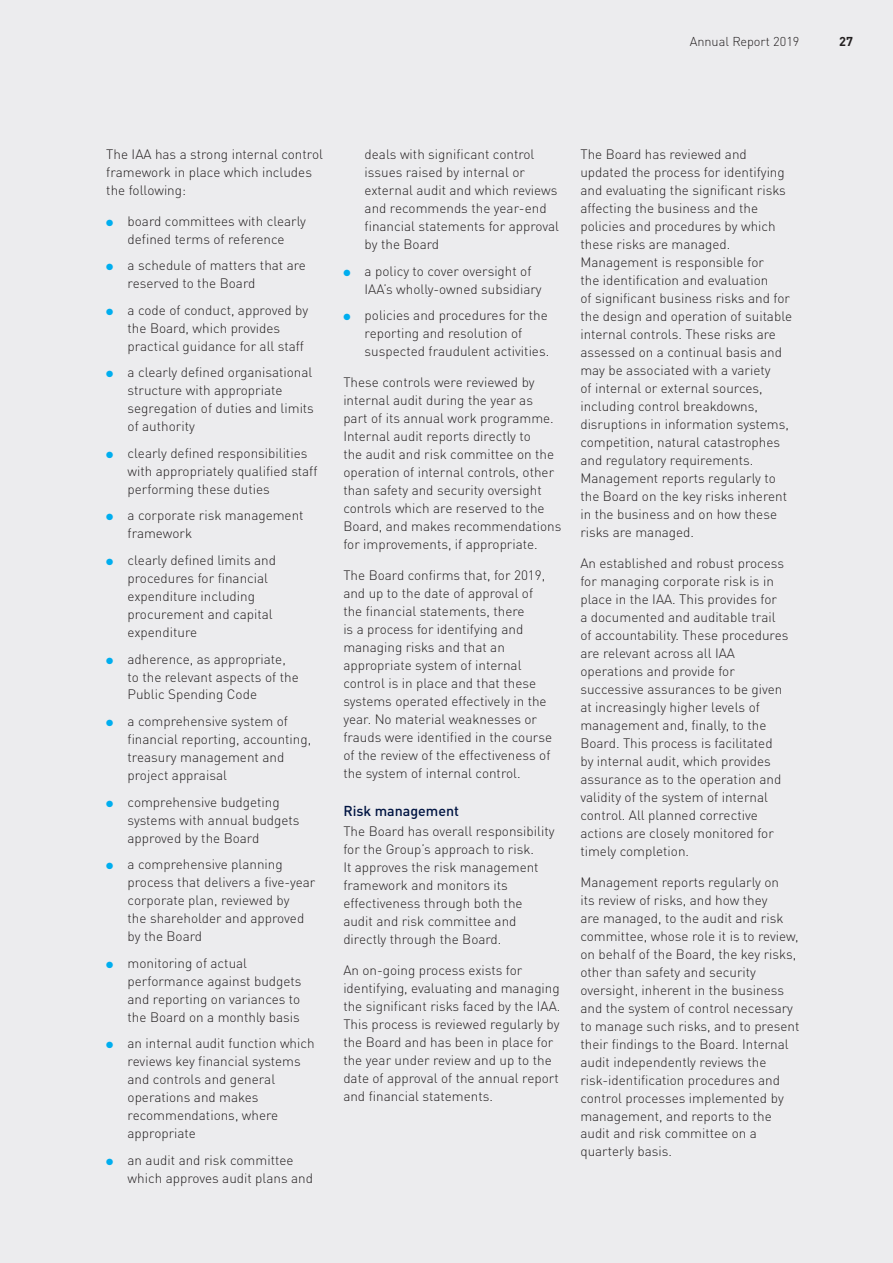
<style>
.page{position:relative;width:893px;height:1263px;background:#ececee}
.page>*{position:absolute;margin:0;border:0;box-sizing:border-box;transform-origin:0 0}
.t1{font:500 14.25px "DIN Pro";color:#001442}
.t2{font:300 13.5px/18px "DIN Pro";color:#231f20}
.t3{font:300 12.75px "DIN Pro";color:#231f20}
.t4{font:700 12.75px "DIN Pro";color:#231f20}
.s1{color:#00aeef}
</style>
<div class="page">
<p class="t3" style="left:690px;top:31px;width:111px">Annual Report 2019</p>
<p class="t4" style="left:839px;top:31px;width:15px">27</p>
<p class="t2" style="left:106px;top:144px;width:218px">The IAA has a strong internal control framework in place which includes the following:</p>
<p class="t2" style="left:106px;top:211px;width:201px;text-align:center"><span class="s1">●</span> board committees with clearly defined terms of reference</p>
<p class="t2" style="left:128px;top:255px;width:180px;text-indent:-21px"><span class="s1">●</span> a schedule of matters that are reserved to the Board</p>
<p class="t2" style="left:128px;top:300px;width:182px;text-indent:-21px"><span class="s1">●</span> a code of conduct, approved by the Board, which provides practical guidance for all staff</p>
<p class="t2" style="left:128px;top:362px;width:188px;text-indent:-21px"><span class="s1">●</span> a clearly defined organisational structure with appropriate segregation of duties and limits of authority</p>
<p class="t2" style="left:128px;top:443px;width:191px;text-indent:-21px"><span class="s1">●</span> clearly defined responsibilities with appropriately qualified staff performing these duties</p>
<p class="t2" style="left:128px;top:505px;width:178px;text-indent:-21px"><span class="s1">●</span> a corporate risk management framework</p>
<p class="t2" style="left:128px;top:550px;width:150px;text-indent:-21px"><span class="s1">●</span> clearly defined limits and procedures for financial expenditure including procurement and capital expenditure</p>
<p class="t2" style="left:128px;top:648px;width:173px;text-indent:-21px"><span class="s1">●</span> adherence, as appropriate, to the relevant aspects of the<br>Public Spending Code</p>
<p class="t2" style="left:128px;top:711px;width:185px;text-indent:-21px"><span class="s1">●</span> a comprehensive system of financial reporting, accounting, treasury management and project appraisal</p>
<p class="t2" style="left:128px;top:791px;width:173px;text-indent:-21px"><span class="s1">●</span> comprehensive budgeting systems with annual budgets approved by the Board</p>
<p class="t2" style="left:128px;top:854px;width:189px;text-indent:-21px"><span class="s1">●</span> a comprehensive planning process that delivers a five-year corporate plan, reviewed by<br>the shareholder and approved by the Board</p>
<p class="t2" style="left:128px;top:952px;width:175px;text-indent:-21px"><span class="s1">●</span> monitoring of actual performance against budgets and reporting on variances to the Board on a monthly basis</p>
<p class="t2" style="left:128px;top:1033px;width:189px;text-indent:-21px"><span class="s1">●</span> an internal audit function which reviews key financial systems and controls and general operations and makes recommendations, where appropriate</p>
<p class="t2" style="left:128px;top:1149px;width:187px;text-indent:-21px"><span class="s1">●</span> an audit and risk committee which approves audit plans and</p>
<p class="t2" style="left:365px;top:144px;width:196px">deals with significant control issues raised by internal or external audit and which reviews and recommends the year-end financial statements for approval by the Board</p>
<p class="t2" style="left:365px;top:261px;width:179px;text-indent:-21px"><span class="s1">●</span> a policy to cover oversight of<br>IAA’s wholly-owned subsidiary</p>
<p class="t2" style="left:365px;top:305px;width:186px;text-indent:-21px"><span class="s1">●</span> policies and procedures for the reporting and resolution of suspected fraudulent activities.</p>
<p class="t2" style="left:343px;top:372px;width:220px">These controls were reviewed by internal audit during the year as<br>part of its annual work programme.<br>Internal audit reports directly to<br>the audit and risk committee on the operation of internal controls, other than safety and security oversight controls which are reserved to the Board, and makes recommendations for improvements, if appropriate.</p>
<p class="t2" style="left:343px;top:565px;width:210px">The Board confirms that, for 2019, and up to the date of approval of the financial statements, there<br>is a process for identifying and managing risks and that an appropriate system of internal control is in place and that these systems operated effectively in the year. No material weaknesses or frauds were identified in the course of the review of the effectiveness of the system of internal control.</p>
<p class="t1" style="left:343px;top:799px;width:117px">Risk management</p>
<p class="t2" style="left:343px;top:821px;width:213px">The Board has overall responsibility for the Group’s approach to risk.<br>It approves the risk management framework and monitors its effectiveness through both the audit and risk committee and directly through the Board.</p>
<p class="t2" style="left:343px;top:960px;width:219px">An on-going process exists for identifying, evaluating and managing the significant risks faced by the IAA.<br>This process is reviewed regularly by the Board and has been in place for the year under review and up to the date of approval of the annual report and financial statements.</p>
<p class="t2" style="left:580px;top:144px;width:213px">The Board has reviewed and updated the process for identifying and evaluating the significant risks affecting the business and the policies and procedures by which these risks are managed.<br>Management is responsible for<br>the identification and evaluation<br>of significant business risks and for the design and operation of suitable internal controls. These risks are assessed on a continual basis and may be associated with a variety<br>of internal or external sources, including control breakdowns, disruptions in information systems, competition, natural catastrophes and regulatory requirements.<br>Management reports regularly to the Board on the key risks inherent in the business and on how these risks are managed.</p>
<p class="t2" style="left:580px;top:553px;width:210px">An established and robust process for managing corporate risk is in place in the IAA. This provides for<br>a documented and auditable trail of accountability. These procedures are relevant across all IAA operations and provide for successive assurances to be given at increasingly higher levels of management and, finally, to the<br>Board. This process is facilitated by internal audit, which provides assurance as to the operation and validity of the system of internal control. All planned corrective actions are closely monitored for timely completion.</p>
<p class="t2" style="left:580px;top:871px;width:221px">Management reports regularly on<br>its review of risks, and how they<br>are managed, to the audit and risk committee, whose role it is to review, on behalf of the Board, the key risks, other than safety and security oversight, inherent in the business and the system of control necessary to manage such risks, and to present their findings to the Board. Internal audit independently reviews the risk-identification procedures and control processes implemented by management, and reports to the audit and risk committee on a quarterly basis.</p>
</div>
